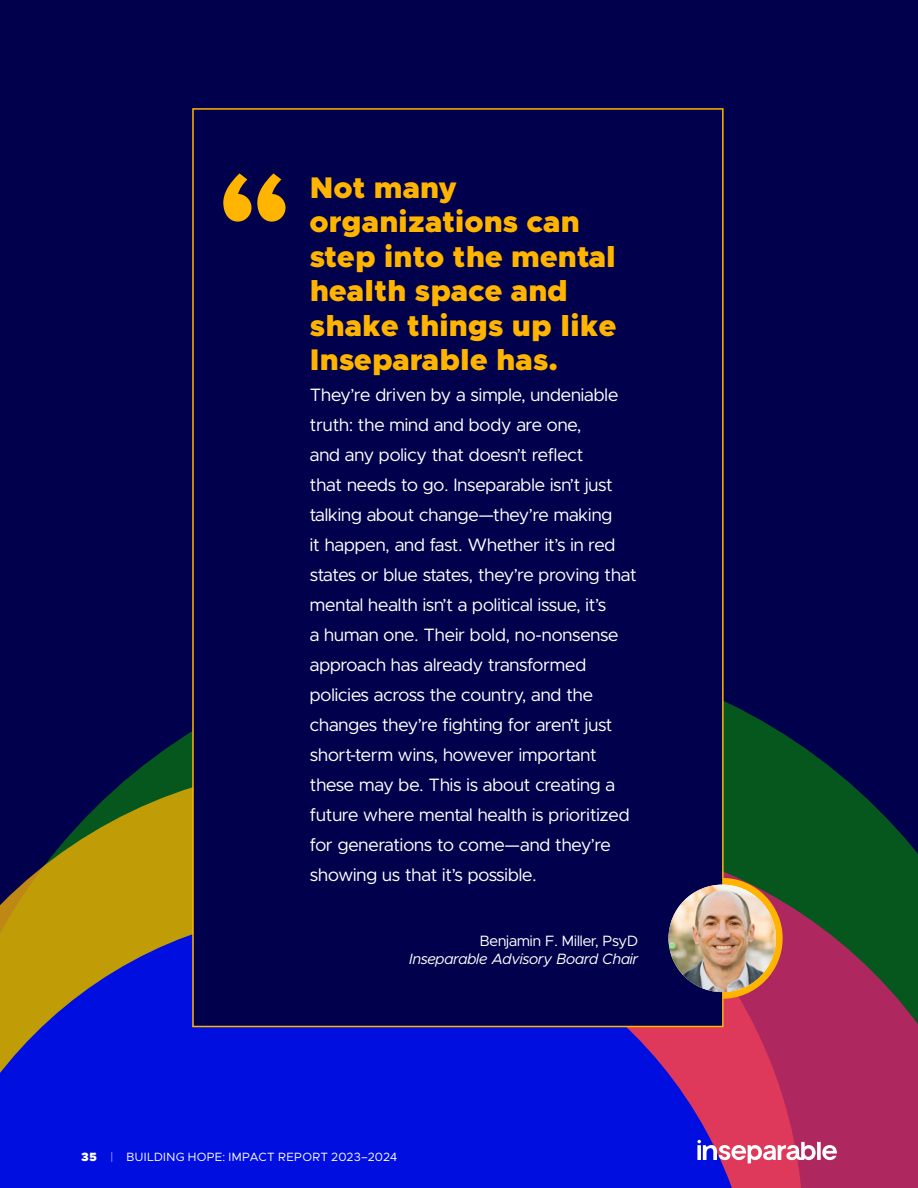
<style>
.page{position:relative;width:918px;height:1188px;background:#00004c}
.page>*{position:absolute;margin:0;border:0;box-sizing:border-box;transform-origin:0 0}
.t1{font:900 30px/34.5px "Metropolis";letter-spacing:.01em;color:#ffb500}
.t2{font:18px/30px "Metropolis";color:#fff}
.t3{font:italic 15px "Metropolis";color:#fff}
.t4{font:15px "Metropolis";color:#fff}
.t5{font:12px "Metropolis";letter-spacing:.02em;color:#fff}
.s1{font-weight:900}
.s2{font-weight:100}
</style>
<div class="page">
<svg style="left:143px;top:701px;width:759px;height:134px"></svg>
<svg style="left:0;top:766px;width:803px;height:144px"></svg>
<svg style="left:72px;top:835px;width:846px;height:353px;background:#80473e"></svg>
<svg style="left:0;top:910px;width:758px;height:278px;background:#2621be"></svg>
<svg style="left:665px;top:881px;width:115px;height:115px"></svg>
<div style="left:662px;top:878px;width:121px;height:121px;border:6px solid #ffb500;border-radius:50%"></div>
<div style="left:193px;top:109px;width:530px;height:918px;background:#00004c"></div>
<svg style="left:223px;top:173px;width:63px;height:49px"></svg>
<img style="left:668px;top:885px;width:108px;height:107px;border-radius:54px">
<svg style="left:697px;top:1140px;width:140px;height:23px;background:#d07ea5"></svg>
<p class="t1" style="left:310px;top:170px;width:308px">Not many organizations can step into the mental health space and shake things up like<br>Inseparable has.</p>
<p class="t2" style="left:310px;top:380px;width:328px">They’re driven by a simple, undeniable truth: the mind and body are one,<br>and any policy that doesn’t reflect<br>that needs to go. Inseparable isn’t just talking about change—they’re making<br>it happen, and fast. Whether it’s in red states or blue states, they’re proving that mental health isn’t a political issue, it’s<br>a human one. Their bold, no-nonsense approach has already transformed policies across the country, and the changes they’re fighting for aren’t just short-term wins, however important these may be. This is about creating a future where mental health is prioritized for generations to come—and they’re showing us that it’s possible.</p>
<p class="t4" style="left:480px;top:931px;width:160px">Benjamin F. Miller, PsyD</p>
<p class="t3" style="left:409px;top:949px;width:230px">Inseparable Advisory Board Chair</p>
<p class="t5" style="left:81px;top:1149px;width:318px"><span class="s1">35</span> <span class="s2">|</span> BUILDING HOPE: IMPACT REPORT 2023–2024</p>
</div>
